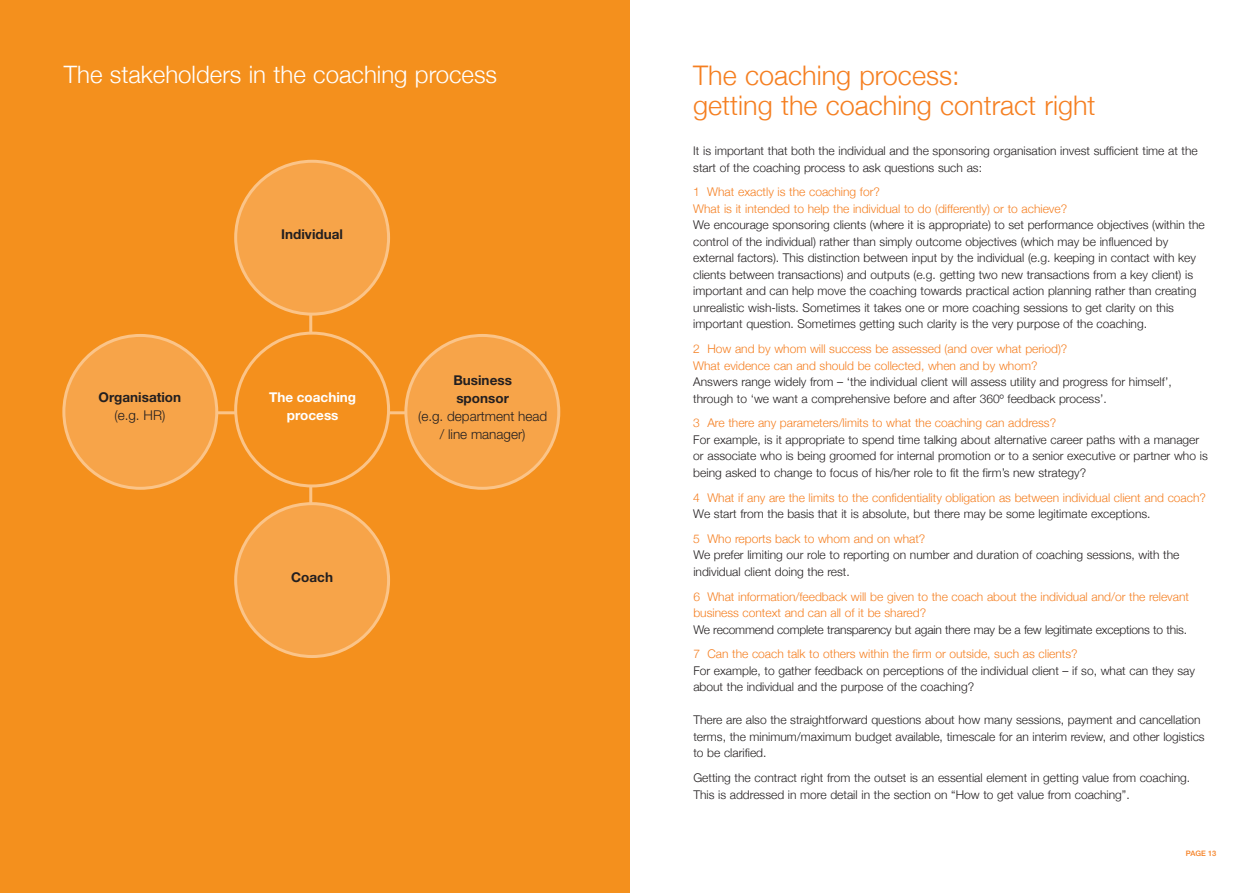
<style>
.page{position:relative;width:1259px;height:893px;background:#fff}
.page>*{position:absolute;margin:0;border:0;box-sizing:border-box;transform-origin:0 0}
.t1{font:300 27px/30px "Helvetica Neue";color:#f57f21}
.t2{font:300 24px "Helvetica Neue";color:#fff}
.t3{font:700 13.5px/18px "Helvetica Neue";color:#231f20}
.t4{font:300 13.5px/18px "Helvetica Neue";color:#231f20;text-align:center}
.t5{font:700 13.5px/18px "Helvetica Neue";color:#fff;text-align:center}
.t6{font:300 12px/16.5px "Helvetica Neue";color:#231f20}
.t7{font:300 12px/16.5px "Helvetica Neue";color:#f57f21}
.t8{font:500 7.5px "Helvetica Neue";color:#f57f21}
</style>
<div class="page">
<div style="left:0;top:0;width:629px;height:893px;background:#f4901d"></div>
<hr style="left:309px;top:240px;width:3px;height:375px;background:#fbc488">
<div style="left:236px;top:161px;width:152px;height:153px;background:#f7a449;border-radius:50%"></div>
<div style="left:234px;top:160px;width:156px;height:156px;border:3px solid #fbc488;border-radius:50%"></div>
<hr style="left:95px;top:411px;width:429px;height:3px;background:#fbc488">
<div style="left:64px;top:335px;width:153px;height:153px;background:#f7a449;border-radius:50%"></div>
<div style="left:62px;top:334px;width:156px;height:156px;border:3px solid #fbc488;border-radius:50%"></div>
<div style="left:406px;top:335px;width:153px;height:153px;background:#f7a449;border-radius:50%"></div>
<div style="left:404px;top:334px;width:156px;height:156px;border:3px solid #fbc488;border-radius:50%"></div>
<div style="left:236px;top:333px;width:152px;height:153px;background:#f4901d;border-radius:50%"></div>
<div style="left:234px;top:332px;width:156px;height:155px;border:3px solid #fbc488;border-radius:50%"></div>
<div style="left:236px;top:504px;width:152px;height:152px;background:#f7a449;border-radius:50%"></div>
<div style="left:234px;top:502px;width:156px;height:156px;border:3px solid #fbc488;border-radius:50%"></div>
<h2 class="t2" style="left:64px;top:60px;width:435px">The stakeholders in the coaching process</h2>
<p class="t3" style="left:98px;top:390px;width:84px">Organisation</p>
<p class="t4" style="left:114px;top:408px;width:52px">(e.g. HR)</p>
<p class="t3" style="left:281px;top:227px;width:63px">Individual</p>
<p class="t5" style="left:269px;top:390px;width:88px">The coaching process</p>
<p class="t3" style="left:291px;top:569px;width:43px">Coach</p>
<p class="t3" style="left:453px;top:372px;width:60px">Business sponsor</p>
<p class="t4" style="left:418px;top:408px;width:131px">(e.g. department head / line manager)</p>
<h1 class="t1" style="left:693px;top:60px;width:404px">The coaching process:<br>getting the coaching contract right</h1>
<p class="t6" style="left:693px;top:142px;width:506px">It is important that both the individual and the sponsoring organisation invest sufficient time at the start of the coaching process to ask questions such as:</p>
<p class="t7" style="left:693px;top:184px;width:375px">1 What exactly is the coaching for?<br>What is it intended to help the individual to do (differently) or to achieve?</p>
<p class="t6" style="left:693px;top:217px;width:513px">We encourage sponsoring clients (where it is appropriate) to set performance objectives (within the control of the individual) rather than simply outcome objectives (which may be influenced by external factors). This distinction between input by the individual (e.g. keeping in contact with key clients between transactions) and outputs (e.g. getting two new transactions from a key client) is important and can help move the coaching towards practical action planning rather than creating unrealistic wish-lists. Sometimes it takes one or more coaching sessions to get clarity on this important question. Sometimes getting such clarity is the very purpose of the coaching.</p>
<p class="t7" style="left:693px;top:340px;width:375px">2 How and by whom will success be assessed (and over what period)?<br>What evidence can and should be collected, when and by whom?</p>
<p class="t6" style="left:693px;top:373px;width:480px">Answers range widely from – ‘the individual client will assess utility and progress for himself’, through to ‘we want a comprehensive before and after 360º feedback process’.</p>
<p class="t7" style="left:693px;top:415px;width:364px">3 Are there any parameters/limits to what the coaching can address?</p>
<p class="t6" style="left:693px;top:431px;width:516px">For example, is it appropriate to spend time talking about alternative career paths with a manager or associate who is being groomed for internal promotion or to a senior executive or partner who is being asked to change to focus of his/her role to fit the firm’s new strategy?</p>
<p class="t7" style="left:693px;top:489px;width:514px">4 What if any are the limits to the confidentiality obligation as between individual client and coach?</p>
<p class="t6" style="left:693px;top:505px;width:459px">We start from the basis that it is absolute, but there may be some legitimate exceptions.</p>
<p class="t7" style="left:693px;top:530px;width:233px">5 Who reports back to whom and on what?</p>
<p class="t6" style="left:693px;top:547px;width:488px">We prefer limiting our role to reporting on number and duration of coaching sessions, with the individual client doing the rest.</p>
<p class="t7" style="left:693px;top:588px;width:497px">6 What information/feedback will be given to the coach about the individual and/or the relevant business context and can all of it be shared?</p>
<p class="t6" style="left:693px;top:621px;width:495px">We recommend complete transparency but again there may be a few legitimate exceptions to this.</p>
<p class="t7" style="left:693px;top:646px;width:386px">7 Can the coach talk to others within the firm or outside, such as clients?</p>
<p class="t6" style="left:693px;top:662px;width:503px">For example, to gather feedback on perceptions of the individual client – if so, what can they say about the individual and the purpose of the coaching?</p>
<p class="t6" style="left:693px;top:712px;width:513px">There are also the straightforward questions about how many sessions, payment and cancellation terms, the minimum/maximum budget available, timescale for an interim review, and other logistics to be clarified.</p>
<p class="t6" style="left:693px;top:769px;width:498px">Getting the contract right from the outset is an essential element in getting value from coaching.<br>This is addressed in more detail in the section on “How to get value from coaching”.</p>
<p class="t8" style="left:1186px;top:850px;width:32px">PAGE 13</p>
</div>
